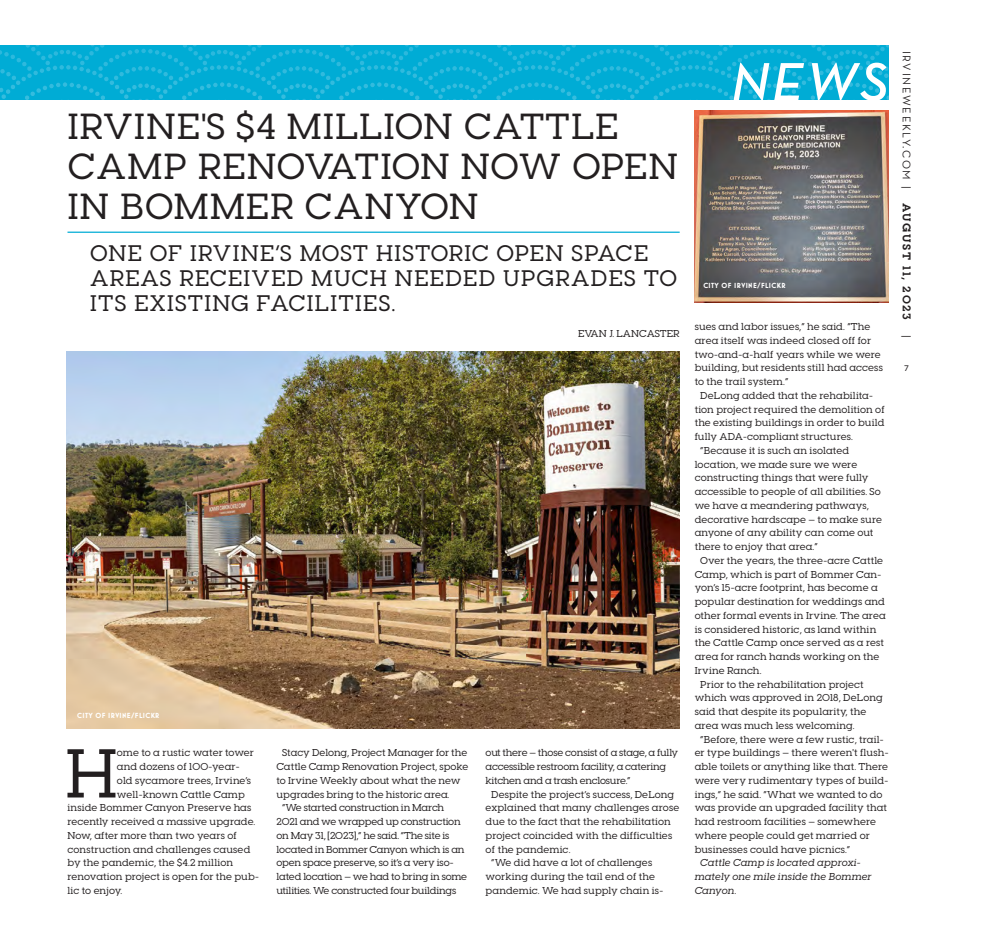
<style>
.page{position:relative;width:990px;height:945px;background:#fff}
.page>*{position:absolute;margin:0;border:0;box-sizing:border-box;transform-origin:0 0}
.Drop_cap{font:500 68.88px "Visby Slab CF";color:#231f20}
.t1{font:italic 600 55px "Neutraface Text TT";color:#fff}
.Head1_Irvine{font:500 36.25px/40px "Visby Slab CF";letter-spacing:.04em;color:#231f20}
.Deck1_Irvine{font:500 22.5px/25px "Visby Slab CF";letter-spacing:.06em;color:#231f20}
.t2{font:11.25px "Neutraface Text TT";letter-spacing:.15em;color:#231f20}
.t3{font:700 11.25px "Visby Slab CF";letter-spacing:.15em;color:#231f20}
.body1{font:500 10px/13.8px "Visby Slab CF";letter-spacing:.005em;color:#231f20}
.Drop_cap-2{font:500 10px "Visby Slab CF";letter-spacing:.005em;color:#231f20}
.body1-2{font:500 10px/13.8px "Visby Slab CF";letter-spacing:-.02em;color:#231f20}
.body1-3{font:500 10px/13.8px "Visby Slab CF";letter-spacing:-.025em;color:#231f20}
.body1-4{font:italic 500 10px/13.8px "Visby Slab CF";letter-spacing:.005em;color:#231f20}
.Byline_Irvine{font:500 10px "Visby Slab CF";letter-spacing:.01em;color:#231f20}
.art_credit{font:700 7.5px "Mostra Nuova";letter-spacing:.05em;color:#fff}
</style>
<div class="page">
<svg style="left:0;top:45px;width:889px;height:55px;background:#06add6"></svg>
<hr style="left:68px;top:232px;width:612px;height:1px;background:#00acd5">
<img style="left:67px;top:351px;width:612px;height:378px">
<img style="left:695px;top:110px;width:194px;height:192px">
<p class="Head1_Irvine" style="left:68px;top:107px;width:612px">IRVINE'S $4 MILLION CATTLE<br>CAMP RENOVATION NOW OPEN<br>IN BOMMER CANYON</p>
<p class="Deck1_Irvine" style="left:90px;top:241px;width:588px">ONE OF IRVINE’S MOST HISTORIC OPEN SPACE<br>AREAS RECEIVED MUCH NEEDED UPGRADES TO<br>ITS EXISTING FACILITIES.</p>
<p class="Byline_Irvine" style="left:578px;top:328px;width:103px">EVAN J. LANCASTER</p>
<p class="art_credit" style="left:77px;top:711px;width:84px">CITY OF IRVINE/FLICKR</p>
<p class="Drop_cap" style="left:65px;top:732px;width:54px">H</p>
<p class="Drop_cap-2" style="left:117px;top:747px;width:139px">ome to a rustic water tower</p>
<p class="Drop_cap-2" style="left:117px;top:760px;width:124px">and dozens of 100-year-</p>
<p class="Drop_cap-2" style="left:117px;top:774px;width:136px">old sycamore trees, Irvine’s</p>
<p class="Drop_cap-2" style="left:117px;top:788px;width:129px">well-known Cattle Camp</p>
<p class="Drop_cap-2" style="left:68px;top:802px;width:185px">inside Bommer Canyon Preserve has</p>
<p class="Drop_cap-2" style="left:68px;top:815px;width:189px">recently received a massive upgrade.</p>
<p class="Drop_cap-2" style="left:68px;top:829px;width:171px">Now, after more than two years of</p>
<p class="Drop_cap-2" style="left:68px;top:843px;width:184px">construction and challenges caused</p>
<p class="Drop_cap-2" style="left:68px;top:857px;width:167px">by the pandemic, the $4.2 million</p>
<p class="Drop_cap-2" style="left:68px;top:870px;width:193px">renovation project is open for the pub-</p>
<p class="Drop_cap-2" style="left:68px;top:884px;width:56px">lic to enjoy.</p>
<p class="body1" style="left:277px;top:746px;width:193px;text-indent:6px">Stacy Delong, Project Manager for the Cattle Camp Renovation Project, spoke to Irvine Weekly about what the new upgrades bring to the historic area.</p>
<p class="body1-2" style="left:277px;top:801px;width:192px;text-indent:6px">“We started construction in March 2021 and we wrapped up construction on May 31, [2023],” he said. “The site is located in Bommer Canyon which is an open space preserve, so it’s a very iso&shy;lated location — we had to bring in some utilities. We constructed four buildings</p>
<p class="body1-3" style="left:486px;top:746px;width:194px">out there — those consist of a stage, a fully accessible restroom facility, a catering kitchen and a trash enclosure.”</p>
<p class="body1" style="left:486px;top:787px;width:195px;text-indent:6px">Despite the project’s success, DeLong explained that many challenges arose due to the fact that the rehabilitation project coincided with the difficulties of the pandemic.</p>
<p class="body1" style="left:486px;top:856px;width:179px;text-indent:6px">“We did have a lot of challenges working during the tail end of the pandemic. We had supply chain is-</p>
<p class="t1" style="left:731px;top:47px;width:159px">NEWS</p>
<p class="art_credit" style="left:703px;top:281px;width:84px">CITY OF IRVINE/FLICKR</p>
<p class="body1" style="left:695px;top:320px;width:190px">sues and labor issues,” he said. “The area itself was indeed closed off for two-and-a-half years while we were building, but residents still had access to the trail system.”</p>
<p class="body1" style="left:695px;top:388px;width:192px;text-indent:6px">DeLong added that the rehabilita&shy;tion project required the demolition of the existing buildings in order to build fully ADA-compliant structures.</p>
<p class="body1" style="left:695px;top:443px;width:189px;text-indent:6px">“Because it is such an isolated location, we made sure we were constructing things that were fully accessible to people of all abilities. So we have a meandering pathways, decorative hardscape — to make sure anyone of any ability can come out there to enjoy that area.”</p>
<p class="body1" style="left:695px;top:553px;width:193px;text-indent:6px">Over the years, the three-acre Cattle Camp, which is part of Bommer Can&shy;yon’s 15-acre footprint, has become a popular destination for weddings and other formal events in Irvine. The area is considered historic, as land within the Cattle Camp once served as a rest area for ranch hands working on the Irvine Ranch.</p>
<p class="body1" style="left:695px;top:677px;width:190px;text-indent:6px">Prior to the rehabilitation project which was approved in 2018, DeLong said that despite its popularity, the area was much less welcoming.</p>
<p class="body1" style="left:695px;top:732px;width:195px;text-indent:6px">“Before, there were a few rustic, trail&shy;er type buildings — there weren't flush&shy;able toilets or anything like that. There were very rudimentary types of build&shy;ings,” he said. “What we wanted to do was provide an upgraded facility that had restroom facilities — somewhere where people could get married or businesses could have picnics.”</p>
<p class="body1-4" style="left:695px;top:856px;width:179px;text-indent:6px">Cattle Camp is located approxi&shy;mately one mile inside the Bommer<br>Canyon.</p>
<p class="t2" style="left:914px;top:51px;width:139px;rotate:90deg">IRVINEWEEKLY.COM |</p>
<p class="t3" style="left:914px;top:203px;width:119px;rotate:90deg">AUGUST 11, 2023</p>
<p class="t2" style="left:914px;top:335px;width:4px;rotate:90deg">|</p>
<p class="t2" style="left:904px;top:360px;width:6px">7</p>
</div>
